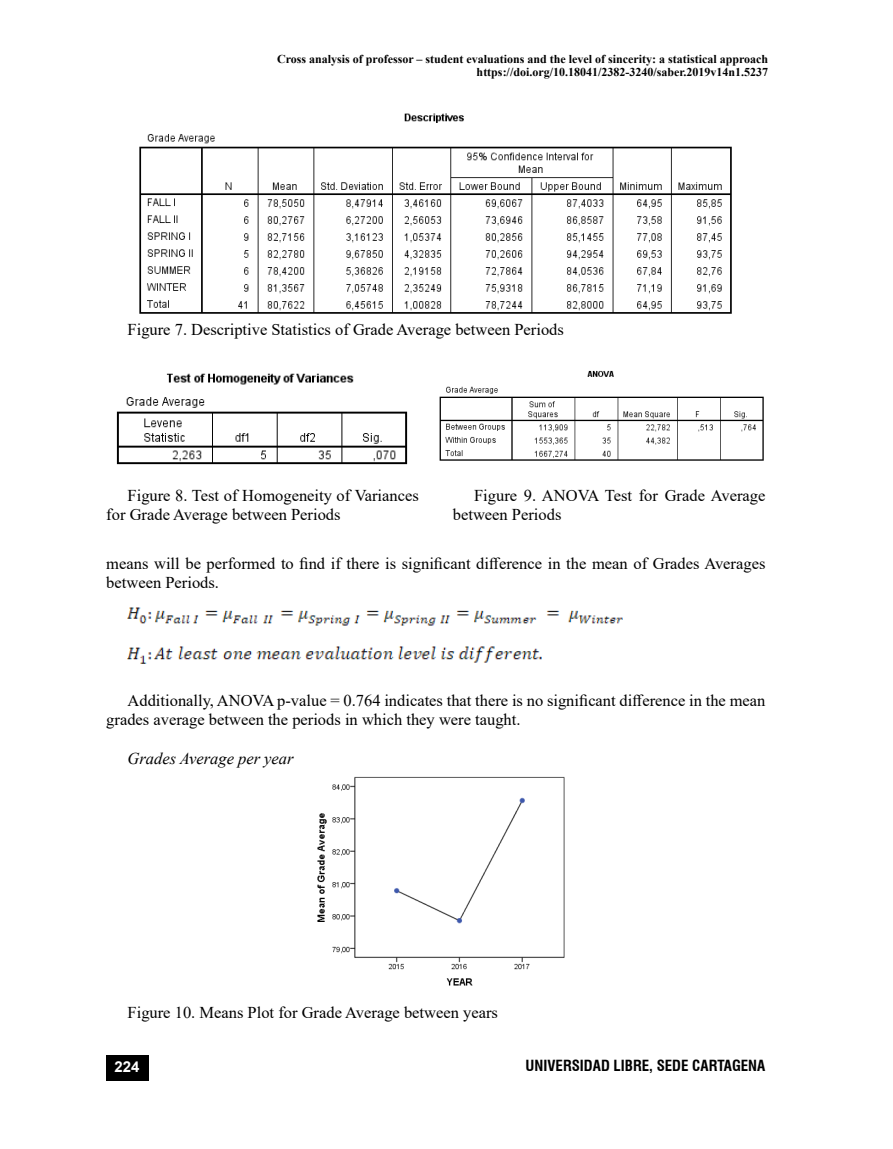
<style>
.page{position:relative;width:893px;height:1149px;background:#fff}
.page>*{position:absolute;margin:0;border:0;box-sizing:border-box;transform-origin:0 0}
.t1{font:16.5px/19.5px "Times New Roman";color:#000}
.t2{font:italic 16.5px "Times New Roman";color:#000}
.t3{font:700 condensed 15px "Swiss 721 BT";color:#000}
.t4{font:700 15px "Arial";color:#fff}
.t5{font:700 12px/13.5px "Times New Roman";color:#000;text-align:right}
</style>
<div class="page">
<div style="left:106px;top:1054px;width:43px;height:26px;background:#000"></div>
<img style="left:128px;top:607px;width:495px;height:19px">
<img style="left:128px;top:646px;width:413px;height:18px">
<img style="left:139px;top:113px;width:593px;height:201px">
<img style="left:116px;top:373px;width:292px;height:92px">
<img style="left:439px;top:370px;width:325px;height:91px">
<img style="left:317px;top:776px;width:248px;height:210px">
<p class="t5" style="left:277px;top:52px;width:493px">Cross analysis of professor – student evaluations and the level of sincerity: a statistical approach https://doi.org/10.18041/2382-3240/saber.2019v14n1.5237</p>
<p class="t1" style="left:128px;top:319px;width:438px">Figure 7. Descriptive Statistics of Grade Average between Periods</p>
<p class="t1" style="left:106px;top:485px;width:314px;text-indent:21px">Figure 8. Test of Homogeneity of Variances for Grade Average between Periods</p>
<p class="t1" style="left:453px;top:485px;width:314px;text-indent:21px">Figure 9. ANOVA Test for Grade Average between Periods</p>
<p class="t1" style="left:106px;top:553px;width:661px">means will be performed to find if there is significant difference in the mean of Grades Averages between Periods.</p>
<p class="t1" style="left:106px;top:689px;width:661px;text-indent:21px">Additionally, ANOVA p-value = 0.764 indicates that there is no significant difference in the mean grades average between the periods in which they were taught.</p>
<p class="t2" style="left:128px;top:747px;width:168px">Grades Average per year</p>
<p class="t1" style="left:128px;top:1001px;width:372px">Figure 10. Means Plot for Grade Average between years</p>
<p class="t4" style="left:115px;top:1056px;width:27px">224</p>
<p class="t3" style="left:525px;top:1056px;width:241px">UNIVERSIDAD LIBRE, SEDE CARTAGENA</p>
</div>
